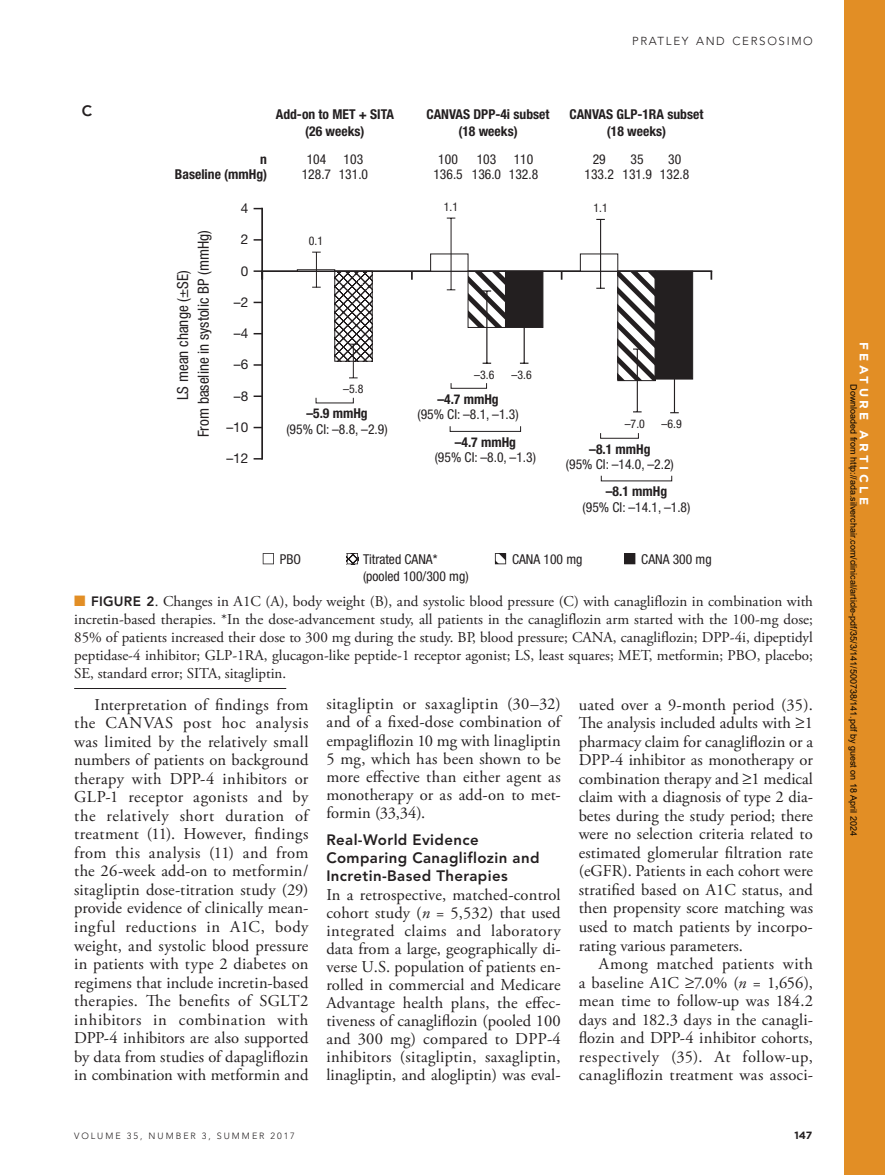
<style>
.page{position:relative;width:885px;height:1175px;background:#fff}
.page>*{position:absolute;margin:0;border:0;box-sizing:border-box;transform-origin:0 0}
.t1{font:16.5px/18.6px "Adobe Garamond Pro";letter-spacing:.01em;color:#231f20;text-align:justify}
.t2{font:condensed 15.3px/20.4px "Helvetica Neue LT Std";color:#231f20;text-align:center}
.t3{font:15px/18px "Adobe Garamond Pro";color:#231f20;text-align:justify}
.t4{font:800 15px/18.1px "Avenir LT Std";letter-spacing:.025em;color:#231f20}
.t5{font:condensed 13.65px "Helvetica Neue LT Std";color:#231f20}
.t6{font:700 condensed 13.65px/17px "Helvetica Neue LT Std";color:#231f20;text-align:center}
.t7{font:13.65px "Helvetica Neue LT Std";color:#231f20}
.t8{font:700 12px "Gotham";letter-spacing:.28em;color:#fff}
.t9{font:condensed 11.85px "Helvetica Neue LT Std";color:#231f20}
.t10{font:300 11.55px "Avenir LT Std";letter-spacing:.145em;color:#231f20}
.t11{font:700 10.5px "Gotham";color:#231f20}
.t12{font:9px "Arial";color:#000}
.t13{font:300 9px "Avenir LT Std";letter-spacing:.22em;color:#231f20}
.s1{color:#e28e25}
.s2{font-family:"Avenir LT Std";font-weight:800;font-size:13.5px}
.s3{font-style:italic}
</style>
<div class="page">
<div style="left:844px;top:0;width:40px;height:1174px;background:#e28e25"></div>
<hr style="left:74px;top:688px;width:212px;height:1px;background:#231f20">
<hr style="left:262px;top:270px;width:449px;height:2px;background:#231f20">
<svg style="left:560px;top:272px;width:2px;height:8px"></svg>
<svg style="left:710px;top:271px;width:2px;height:9px"></svg>
<hr style="left:261px;top:209px;width:2px;height:250px;background:#231f20">
<svg style="left:253px;top:395px;width:9px;height:2px"></svg>
<svg style="left:253px;top:364px;width:9px;height:2px"></svg>
<svg style="left:253px;top:270px;width:9px;height:10px"></svg>
<svg style="left:253px;top:239px;width:9px;height:2px"></svg>
<div style="left:505px;top:271px;width:38px;height:57px;background:#231f20"></div>
<div style="left:654px;top:271px;width:38px;height:108px;background:#231f20"></div>
<svg style="left:467px;top:271px;width:38px;height:57px"></svg>
<svg style="left:617px;top:271px;width:38px;height:110px"></svg>
<div style="left:430px;top:253px;width:38px;height:18px;background:#fff"></div>
<div style="left:579px;top:253px;width:39px;height:18px;background:#fff"></div>
<hr style="left:450px;top:218px;width:1px;height:72px;background:#231f20">
<hr style="left:486px;top:291px;width:1px;height:72px;background:#231f20">
<svg style="left:482px;top:362px;width:9px;height:2px"></svg>
<hr style="left:599px;top:219px;width:2px;height:69px;background:#231f20">
<hr style="left:636px;top:349px;width:1px;height:63px;background:#231f20">
<hr style="left:673px;top:345px;width:1px;height:68px;background:#231f20">
<svg style="left:263px;top:553px;width:11px;height:11px"></svg>
<svg style="left:494px;top:553px;width:12px;height:11px"></svg>
<svg style="left:624px;top:553px;width:11px;height:11px"></svg>
<svg style="left:346px;top:553px;width:12px;height:11px"></svg>
<svg style="left:334px;top:272px;width:38px;height:89px"></svg>
<div style="left:297px;top:269px;width:38px;height:2px;border:1px solid #231f20"></div>
<hr style="left:316px;top:252px;width:1px;height:35px;background:#231f20">
<hr style="left:353px;top:344px;width:1px;height:34px;background:#231f20">
<div style="left:449px;top:426px;width:72px;height:6px;border:1px solid #231f20"></div>
<hr style="left:523px;top:291px;width:1px;height:72px;background:#231f20">
<svg style="left:519px;top:362px;width:9px;height:2px"></svg>
<p class="t4" style="left:82px;top:102px;width:12px">C</p>
<p class="t6" style="left:276px;top:106px;width:120px">Add-on to MET + SITA (26 weeks)</p>
<p class="t10" style="left:631px;top:35px;width:182px">PRATLEY AND CERSOSIMO</p>
<p class="t6" style="left:426px;top:106px;width:124px">CANVAS DPP-4i subset (18 weeks)</p>
<p class="t6" style="left:569px;top:106px;width:135px">CANVAS GLP-1RA subset (18 weeks)</p>
<p class="t6" style="left:260px;top:150px;width:8px">n</p>
<p class="t5" style="left:306px;top:151px;width:21px">104</p>
<p class="t5" style="left:343px;top:151px;width:21px">103</p>
<p class="t5" style="left:438px;top:151px;width:21px">100</p>
<p class="t5" style="left:476px;top:151px;width:21px">103</p>
<p class="t5" style="left:513px;top:151px;width:21px">110</p>
<p class="t5" style="left:592px;top:151px;width:15px">29</p>
<p class="t5" style="left:630px;top:151px;width:15px">35</p>
<p class="t5" style="left:668px;top:151px;width:15px">30</p>
<p class="t6" style="left:175px;top:166px;width:94px">Baseline (mmHg)</p>
<p class="t5" style="left:302px;top:167px;width:68px">128.7 131.0</p>
<p class="t5" style="left:433px;top:167px;width:106px">136.5 136.0 132.8</p>
<p class="t5" style="left:584px;top:167px;width:106px">133.2 131.9 132.8</p>
<p class="t2" style="left:172px;top:437px;width:208px;rotate:-90deg">LS mean change (±SE)<br>From baseline in systolic BP (mmHg)</p>
<p class="t7" style="left:241px;top:200px;width:9px">4</p>
<p class="t7" style="left:241px;top:231px;width:9px">2</p>
<p class="t7" style="left:241px;top:263px;width:9px">0</p>
<p class="t7" style="left:234px;top:294px;width:16px">–2</p>
<p class="t7" style="left:234px;top:325px;width:16px">–4</p>
<p class="t7" style="left:234px;top:356px;width:16px">–6</p>
<p class="t7" style="left:234px;top:388px;width:16px">–8</p>
<p class="t7" style="left:226px;top:419px;width:23px">–10</p>
<p class="t7" style="left:226px;top:450px;width:23px">–12</p>
<p class="t9" style="left:309px;top:234px;width:16px">0.1</p>
<p class="t9" style="left:444px;top:200px;width:16px">1.1</p>
<p class="t9" style="left:593px;top:201px;width:16px">1.1</p>
<p class="t9" style="left:343px;top:382px;width:22px">–5.8</p>
<p class="t6" style="left:306px;top:405px;width:63px">–5.9 mmHg</p>
<p class="t5" style="left:286px;top:421px;width:103px">(95% CI: –8.8, –2.9)</p>
<p class="t9" style="left:474px;top:367px;width:22px">–3.6</p>
<p class="t9" style="left:511px;top:367px;width:22px">–3.6</p>
<p class="t6" style="left:437px;top:390px;width:63px">–4.7 mmHg</p>
<p class="t5" style="left:417px;top:406px;width:103px">(95% CI: –8.1, –1.3)</p>
<p class="t6" style="left:454px;top:433px;width:63px">–4.7 mmHg</p>
<p class="t5" style="left:434px;top:449px;width:103px">(95% CI: –8.0, –1.3)</p>
<p class="t9" style="left:624px;top:417px;width:22px">–7.0</p>
<p class="t9" style="left:661px;top:417px;width:22px">–6.9</p>
<p class="t6" style="left:589px;top:440px;width:63px">–8.1 mmHg</p>
<p class="t5" style="left:565px;top:456px;width:109px">(95% CI: –14.0, –2.2)</p>
<p class="t6" style="left:605px;top:482px;width:63px">–8.1 mmHg</p>
<p class="t5" style="left:582px;top:499px;width:109px">(95% CI: –14.1, –1.8)</p>
<p class="t5" style="left:280px;top:551px;width:23px">PBO</p>
<p class="t5" style="left:363px;top:551px;width:76px">Titrated CANA*</p>
<p class="t5" style="left:512px;top:551px;width:72px">CANA 100 mg</p>
<p class="t5" style="left:641px;top:551px;width:72px">CANA 300 mg</p>
<p class="t5" style="left:363px;top:568px;width:107px">(pooled 100/300 mg)</p>
<p class="t3" style="left:74px;top:592px;width:740px"><span class="s1">■</span> <span class="s2">FIGURE 2</span>. Changes in A1C (A), body weight (B), and systolic blood pressure (C) with canagliflozin in combination with incretin-based therapies. *In the dose-advancement study, all patients in the canagliflozin arm started with the 100-mg dose; 85% of patients increased their dose to 300 mg during the study. BP, blood pressure; CANA, canagliflozin; DPP-4i, dipeptidyl peptidase-4 inhibitor; GLP-1RA, glucagon-like peptide-1 receptor agonist; LS, least squares; MET, metformin; PBO, placebo; SE, standard error; SITA, sitagliptin.</p>
<p class="t1" style="left:74px;top:695px;width:236px;text-indent:20px">Interpretation of findings from the CANVAS post hoc analysis was limited by the relatively small numbers of patients on background therapy with DPP-4 inhibitors or GLP-1 receptor agonists and by the relatively short duration of treatment (11). However, findings from this analysis (11) and from the 26-week add-on to metformin/ sitagliptin dose-titration study (29) provide evidence of clinically mean&shy;ingful reductions in A1C, body weight, and systolic blood pressure in patients with type 2 diabetes on regimens that include incretin-based therapies. The benefits of SGLT2 inhibitors in combination with DPP-4 inhibitors are also supported by data from studies of dapagliflozin in combination with metformin and</p>
<p class="t1" style="left:326px;top:695px;width:236px;line-height:18.1px">sitagliptin or saxagliptin (30–32) and of a fixed-dose combination of empagliflozin 10 mg with linagliptin 5 mg, which has been shown to be more effective than either agent as monotherapy or as add-on to met&shy;formin (33,34).</p>
<p class="t4" style="left:326px;top:831px;width:214px">Real-World Evidence<br>Comparing Canagliflozin and<br>Incretin-Based Therapies</p>
<p class="t1" style="left:326px;top:885px;width:236px;line-height:18.1px">In a retrospective, matched-control cohort study (<span class="s3">n</span> = 5,532) that used integrated claims and laboratory data from a large, geographically di&shy;verse U.S. population of patients en&shy;rolled in commercial and Medicare Advantage health plans, the effec&shy;tiveness of canagliflozin (pooled 100 and 300 mg) compared to DPP-4 inhibitors (sitagliptin, saxagliptin, linagliptin, and alogliptin) was eval-</p>
<p class="t1" style="left:578px;top:695px;width:236px">uated over a 9-month period (35).<br>The analysis included adults with ≥1 pharmacy claim for canagliflozin or a DPP-4 inhibitor as monotherapy or combination therapy and ≥1 medical claim with a diagnosis of type 2 dia&shy;betes during the study period; there were no selection criteria related to estimated glomerular filtration rate (eGFR). Patients in each cohort were stratified based on A1C status, and then propensity score matching was used to match patients by incorpo&shy;rating various parameters.</p>
<p class="t1" style="left:578px;top:955px;width:236px;text-indent:20px">Among matched patients with a baseline A1C ≥7.0% (<span class="s3">n</span> = 1,656), mean time to follow-up was 184.2 days and 182.3 days in the canagli&shy;flozin and DPP-4 inhibitor cohorts, respectively (35). At follow-up, canagliflozin treatment was associ-</p>
<p class="t13" style="left:74px;top:1130px;width:222px">VOLUME 35, NUMBER 3, SUMMER 2017</p>
<p class="t11" style="left:794px;top:1128px;width:19px">147</p>
<p class="t8" style="left:871px;top:342px;width:164px;rotate:90deg">FEATURE ARTICLE</p>
<p class="t12" style="left:856px;top:384px;width:453px;rotate:90deg">Downloaded from http://ada.silverchair.com/clinical/article-pdf/35/3/141/500738/141.pdf by guest on 18 April 2024</p>
</div>
